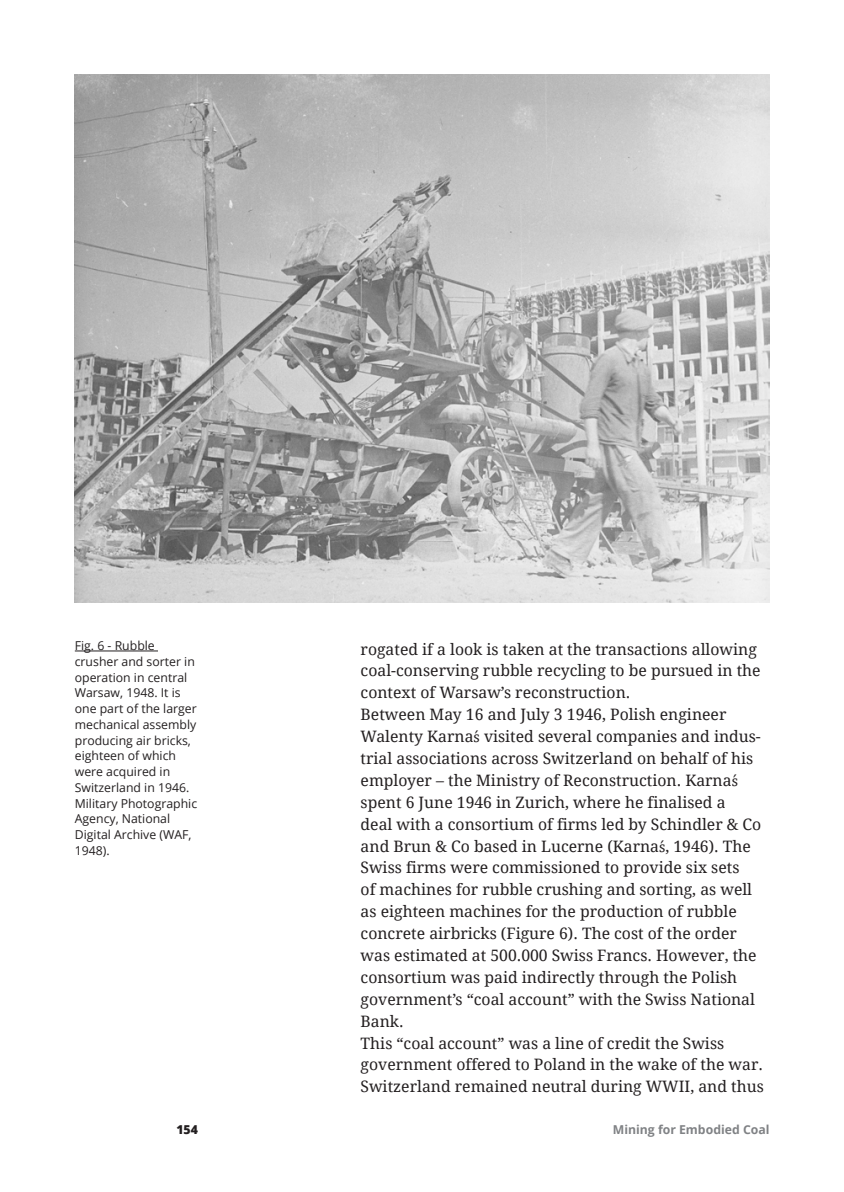
<style>
.page{position:relative;width:844px;height:1192px;background:#fff}
.page>*{position:absolute;margin:0;border:0;box-sizing:border-box;transform-origin:0 0}
.t1{font:15.75px/21.9px "Droid Serif";color:#231f20}
.t2{font:12.25px/15.8px "Open Sans";color:#231f20}
.t3{font:700 12.25px "Open Sans";color:#808285}
.t4{font:800 12.25px "Open Sans";color:#231f20}
.s1{font-family:"Charter"}
</style>
<div class="page">
<img style="left:75px;top:75px;width:694px;height:528px">
<hr style="left:75px;top:650px;width:83px;height:1px;background:#231f20">
<p class="t2" style="left:75px;top:637px;width:124px">Fig. 6 - Rubble crusher and sorter in operation in central<br>Warsaw, 1948. It is one part of the larger mechanical assembly producing air bricks, eighteen of which were acquired in<br>Switzerland in 1946.<br>Military Photographic<br>Agency, National<br>Digital Archive (WAF,<br>1948).</p>
<p class="t1" style="left:361px;top:638px;width:405px">rogated if a look is taken at the transactions allowing coal-conserving rubble recycling to be pursued in the context of Warsaw’s reconstruction.<br>Between May 16 and July 3 1946, Polish engineer Walenty Karna<span class="s1">ś</span> visited several companies and indus&shy;trial associations across Switzerland on behalf of his employer – the Ministry of Reconstruction. Karna<span class="s1">ś </span>spent 6 June 1946 in Zurich, where he finalised a<br>deal with a consortium of firms led by Schindler &amp; Co and Brun &amp; Co based in Lucerne (Karna<span class="s1">ś</span>, 1946). The Swiss firms were commissioned to provide six sets<br>of machines for rubble crushing and sorting, as well as eighteen machines for the production of rubble concrete airbricks (Figure 6). The cost of the order was estimated at 500.000 Swiss Francs. However, the consortium was paid indirectly through the Polish government’s “coal account” with the Swiss National Bank.<br>This “coal account” was a line of credit the Swiss government offered to Poland in the wake of the war.<br>Switzerland remained neutral during WWII, and thus</p>
<p class="t4" style="left:176px;top:1120px;width:23px">154</p>
<p class="t3" style="left:613px;top:1120px;width:158px">Mining for Embodied Coal</p>
</div>
